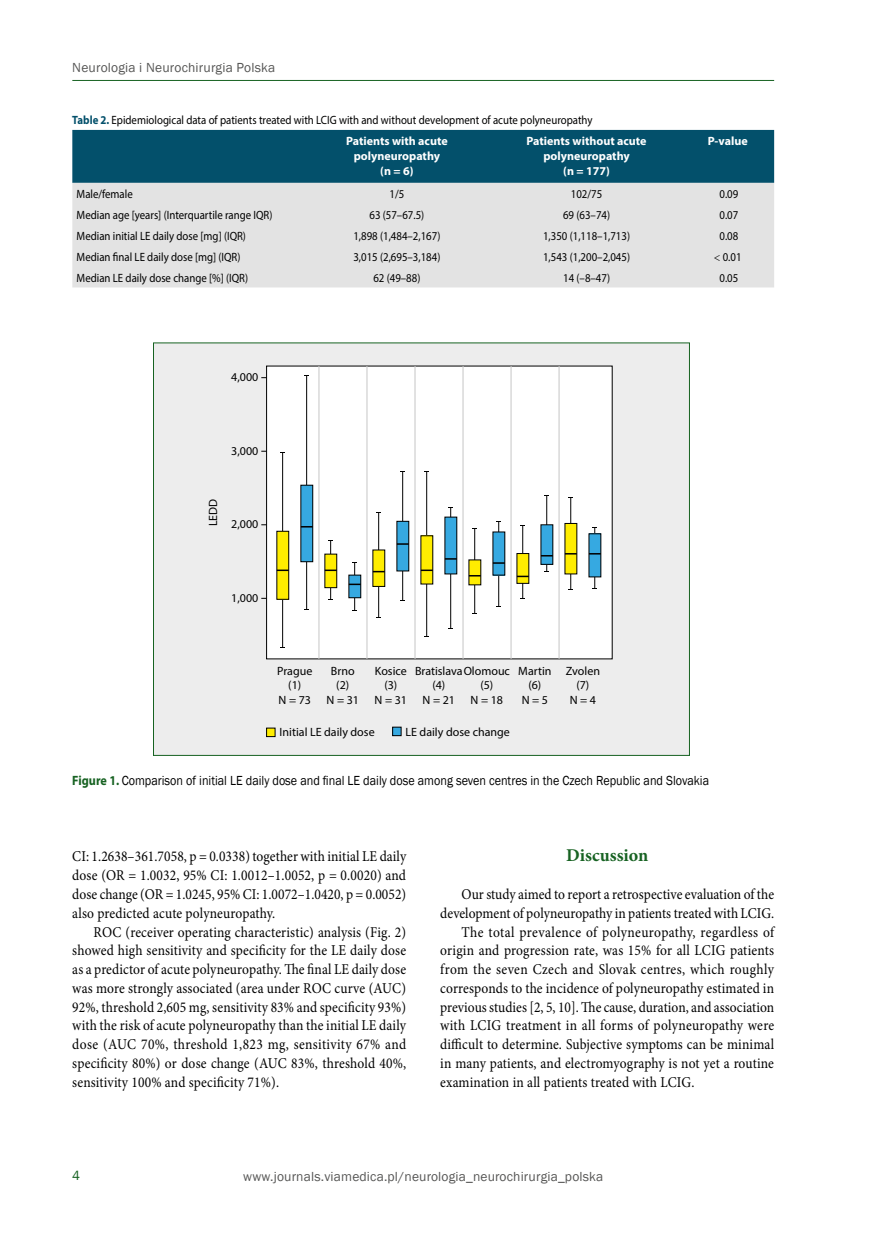
<style>
.page{position:relative;width:872px;height:1234px;background:#fff}
.page>*{position:absolute;margin:0;border:0;box-sizing:border-box;transform-origin:0 0}
.t1{font:700 18px "Minion Pro";color:#176222}
.t2{font:15px/18.8px "Minion Pro";letter-spacing:.01em;color:#000;text-align:justify;scale:.9 1}
.t3{font:15px "Minion Pro";letter-spacing:.03em;color:#000;scale:.9 1}
.t4{font:13.5px "Franklin Gothic";color:#000;scale:.9 1}
.t5{font:13.5px "Franklin Gothic";letter-spacing:.015em;color:#575756}
.t6{font:13.5px "Franklin Gothic";color:#176222}
.t7{font:12px/21px "Myriad Pro";color:#000;scale:.9 1}
.t8{font:12px/14.4px "Myriad Pro";color:#000;text-align:center}
.t9{font:700 12px/15px "Myriad Pro";color:#fff;text-align:center}
.s1{font-weight:700;color:#03506b}
.s2{font-weight:700;color:#fff}
.s3{font-family:"Myriad Pro";font-weight:700;color:#176222}
</style>
<div class="page">
<hr style="left:72px;top:80px;width:702px;height:1px;background:#176222">
<div style="left:72px;top:130px;width:702px;height:53px;background:#03506b"></div>
<div style="left:72px;top:183px;width:702px;height:104px;background:#e3e3e3"></div>
<div style="left:153px;top:343px;width:536px;height:412px;background:#ededed"></div>
<div style="left:266px;top:366px;width:346px;height:292px;background:#fff"></div>
<hr style="left:282px;top:452px;width:1px;height:195px;background:#000">
<hr style="left:306px;top:375px;width:1px;height:234px;background:#000">
<div style="left:277px;top:531px;width:12px;height:68px;background:#ffed00"></div>
<div style="left:276px;top:530px;width:13px;height:69px;border:1px solid #000"></div>
<svg style="left:277px;top:569px;width:12px;height:2px"></svg>
<div style="left:301px;top:485px;width:12px;height:76px;background:#36a9e1"></div>
<div style="left:300px;top:484px;width:13px;height:78px;border:1px solid #000"></div>
<svg style="left:301px;top:526px;width:12px;height:1px"></svg>
<hr style="left:330px;top:540px;width:1px;height:59px;background:#000">
<hr style="left:354px;top:562px;width:1px;height:48px;background:#000">
<div style="left:325px;top:554px;width:12px;height:33px;background:#ffed00"></div>
<svg style="left:325px;top:569px;width:12px;height:2px"></svg>
<div style="left:349px;top:575px;width:12px;height:22px;background:#36a9e1"></div>
<div style="left:348px;top:574px;width:13px;height:24px;border:1px solid #000"></div>
<svg style="left:349px;top:583px;width:12px;height:2px"></svg>
<hr style="left:378px;top:512px;width:1px;height:105px;background:#000">
<hr style="left:402px;top:471px;width:1px;height:129px;background:#000">
<div style="left:373px;top:550px;width:12px;height:36px;background:#ffed00"></div>
<svg style="left:373px;top:570px;width:12px;height:2px"></svg>
<div style="left:397px;top:521px;width:12px;height:50px;background:#36a9e1"></div>
<svg style="left:397px;top:543px;width:12px;height:1px"></svg>
<hr style="left:426px;top:471px;width:1px;height:165px;background:#000">
<hr style="left:450px;top:508px;width:1px;height:120px;background:#000">
<div style="left:421px;top:535px;width:12px;height:49px;background:#ffed00"></div>
<svg style="left:421px;top:569px;width:12px;height:2px"></svg>
<div style="left:445px;top:517px;width:12px;height:57px;background:#36a9e1"></div>
<svg style="left:445px;top:558px;width:12px;height:1px"></svg>
<hr style="left:474px;top:528px;width:1px;height:85px;background:#000">
<hr style="left:498px;top:521px;width:1px;height:85px;background:#000">
<div style="left:469px;top:559px;width:12px;height:25px;background:#ffed00"></div>
<svg style="left:469px;top:575px;width:12px;height:1px"></svg>
<div style="left:493px;top:532px;width:12px;height:43px;background:#36a9e1"></div>
<svg style="left:493px;top:562px;width:12px;height:1px"></svg>
<hr style="left:522px;top:525px;width:1px;height:73px;background:#000">
<hr style="left:546px;top:495px;width:1px;height:76px;background:#000">
<div style="left:517px;top:553px;width:12px;height:30px;background:#ffed00"></div>
<svg style="left:517px;top:575px;width:12px;height:2px"></svg>
<div style="left:541px;top:524px;width:12px;height:40px;background:#36a9e1"></div>
<svg style="left:541px;top:555px;width:12px;height:1px"></svg>
<hr style="left:570px;top:497px;width:1px;height:92px;background:#000">
<hr style="left:594px;top:527px;width:1px;height:61px;background:#000">
<div style="left:565px;top:523px;width:12px;height:51px;background:#ffed00"></div>
<svg style="left:565px;top:553px;width:12px;height:1px"></svg>
<div style="left:589px;top:533px;width:12px;height:43px;background:#36a9e1"></div>
<svg style="left:589px;top:553px;width:12px;height:1px"></svg>
<div style="left:266px;top:728px;width:9px;height:8px;background:#ffed00"></div>
<div style="left:266px;top:727px;width:9px;height:9px;border:1px solid #000"></div>
<div style="left:392px;top:727px;width:9px;height:8px;background:#36a9e1"></div>
<div style="left:392px;top:726px;width:9px;height:9px;border:1px solid #000"></div>
<hr style="left:318px;top:366px;width:1px;height:292px;background:#c6c6c6">
<hr style="left:366px;top:366px;width:1px;height:292px;background:#c6c6c6">
<hr style="left:414px;top:366px;width:1px;height:292px;background:#c6c6c6">
<hr style="left:462px;top:366px;width:1px;height:292px;background:#c6c6c6">
<hr style="left:510px;top:366px;width:1px;height:292px;background:#c6c6c6">
<hr style="left:558px;top:366px;width:1px;height:292px;background:#c6c6c6">
<svg style="left:714px;top:254px;width:5px;height:6px"></svg>
<p class="t5" style="left:72px;top:59px;width:204px">Neurologia i Neurochirurgia Polska</p>
<p class="t7" style="left:346px;top:109px;width:275px;text-indent:-274px"><span class="s1">Table 2.</span> Epidemiological data of patients treated with LCIG with and without development of acute polyneuropathy<br><span class="s2">Patients with acute</span></p>
<p class="t9" style="left:354px;top:148px;width:88px">polyneuropathy (n = 6)</p>
<p class="t9" style="left:526px;top:133px;width:122px">Patients without acute polyneuropathy<br>(n = 177)</p>
<p class="t9" style="left:708px;top:133px;width:41px">P-value</p>
<p class="t7" style="left:77px;top:183px;width:64px">Male/female</p>
<p class="t7" style="left:389px;top:183px;width:18px">1/5</p>
<p class="t7" style="left:571px;top:183px;width:36px">102/75</p>
<p class="t7" style="left:719px;top:183px;width:22px">0.09</p>
<p class="t7" style="left:77px;top:204px;width:219px">Median age [years] (Interquartile range IQR)</p>
<p class="t7" style="left:369px;top:204px;width:62px">63 (57–67.5)</p>
<p class="t7" style="left:563px;top:204px;width:54px">69 (63–74)</p>
<p class="t7" style="left:719px;top:204px;width:22px">0.07</p>
<p class="t7" style="left:77px;top:225px;width:190px">Median initial LE daily dose [mg] (IQR)</p>
<p class="t7" style="left:353px;top:225px;width:98px">1,898 (1,484–2,167)</p>
<p class="t7" style="left:543px;top:225px;width:98px">1,350 (1,118–1,713)</p>
<p class="t7" style="left:719px;top:225px;width:22px">0.08</p>
<p class="t7" style="left:77px;top:246px;width:184px">Median final LE daily dose [mg] (IQR)</p>
<p class="t7" style="left:353px;top:246px;width:98px">3,015 (2,695–3,184)</p>
<p class="t7" style="left:543px;top:246px;width:98px">1,543 (1,200–2,045)</p>
<p class="t7" style="left:722px;top:246px;width:22px">0.01</p>
<p class="t7" style="left:77px;top:267px;width:192px">Median LE daily dose change [%] (IQR)</p>
<p class="t7" style="left:373px;top:267px;width:54px">62 (49–88)</p>
<p class="t7" style="left:563px;top:267px;width:54px">14 (–8–47)</p>
<p class="t7" style="left:719px;top:267px;width:22px">0.05</p>
<p class="t8" style="left:231px;top:370px;width:29px">4,000</p>
<p class="t8" style="left:231px;top:443px;width:29px">3,000</p>
<p class="t8" style="left:206px;top:526px;width:29px;rotate:-90deg">LEDD</p>
<p class="t8" style="left:231px;top:517px;width:29px">2,000</p>
<p class="t8" style="left:231px;top:590px;width:29px">1,000</p>
<p class="t8" style="left:277px;top:663px;width:37px">Prague (1)<br>N = 73</p>
<p class="t8" style="left:326px;top:663px;width:34px">Brno (2)<br>N = 31</p>
<p class="t8" style="left:374px;top:663px;width:34px">Kosice (3)<br>N = 31</p>
<p class="t8" style="left:415px;top:663px;width:96px">BratislavaOlomouc</p>
<p class="t8" style="left:432px;top:677px;width:14px">(4)</p>
<p class="t8" style="left:422px;top:692px;width:34px">N = 21</p>
<p class="t8" style="left:470px;top:677px;width:34px">(5)<br>N = 18</p>
<p class="t8" style="left:518px;top:663px;width:35px">Martin (6)<br>N = 5</p>
<p class="t8" style="left:566px;top:663px;width:36px">Zvolen (7)<br>N = 4</p>
<p class="t8" style="left:280px;top:724px;width:97px">Initial LE daily dose</p>
<p class="t8" style="left:405px;top:724px;width:106px">LE daily dose change</p>
<p class="t4" style="left:72px;top:771px;width:709px"><span class="s3">Figure 1.</span> Comparison of initial LE daily dose and final LE daily dose among seven centres in the Czech Republic and Slovakia</p>
<p class="t2" style="left:72px;top:847px;width:372px">CI: 1.2638–361.7058, p = 0.0338) together with initial LE daily dose (OR = 1.0032, 95% CI: 1.0012–1.0052, p = 0.0020) and dose change (OR = 1.0245, 95% CI: 1.0072–1.0420, p = 0.0052) also predicted acute polyneuropathy.</p>
<p class="t2" style="left:72px;top:922px;width:372px;text-indent:21px">ROC (receiver operating characteristic) analysis (Fig. 2) showed high sensitivity and specificity for the LE daily dose as a predictor of acute polyneuropathy. The final LE daily dose was more strongly associated (area under ROC curve (AUC)<br>92%, threshold 2,605 mg, sensitivity 83% and specificity 93%) with the risk of acute polyneuropathy than the initial LE daily dose (AUC 70%, threshold 1,823 mg, sensitivity 67% and specificity 80%) or dose change (AUC 83%, threshold 40%, sensitivity 100% and specificity 71%).</p>
<p class="t1" style="left:566px;top:842px;width:84px">Discussion</p>
<p class="t2" style="left:461px;top:884px;width:349px">Our study aimed to report a retrospective evaluation of the</p>
<p class="t2" style="left:440px;top:903px;width:372px">development of polyneuropathy in patients treated with LCIG.</p>
<p class="t3" style="left:461px;top:921px;width:349px">The total prevalence of polyneuropathy, regardless of</p>
<p class="t2" style="left:440px;top:940px;width:372px">origin and progression rate, was 15% for all LCIG patients</p>
<p class="t3" style="left:440px;top:958px;width:372px">from the seven Czech and Slovak centres, which roughly</p>
<p class="t2" style="left:440px;top:978px;width:372px">corresponds to the incidence of polyneuropathy estimated in</p>
<p class="t2" style="left:440px;top:997px;width:372px">previous studies [2, 5, 10]. The cause, duration, and association</p>
<p class="t2" style="left:440px;top:1015px;width:372px">with LCIG treatment in all forms of polyneuropathy were</p>
<p class="t2" style="left:440px;top:1034px;width:372px">difficult to determine. Subjective symptoms can be minimal</p>
<p class="t2" style="left:440px;top:1053px;width:372px">in many patients, and electromyography is not yet a routine</p>
<p class="t2" style="left:440px;top:1072px;width:284px">examination in all patients treated with LCIG.</p>
<p class="t6" style="left:72px;top:1166px;width:9px">4</p>
<p class="t5" style="left:243px;top:1168px;width:361px">www.journals.viamedica.pl/neurologia_neurochirurgia_polska</p>
</div>
